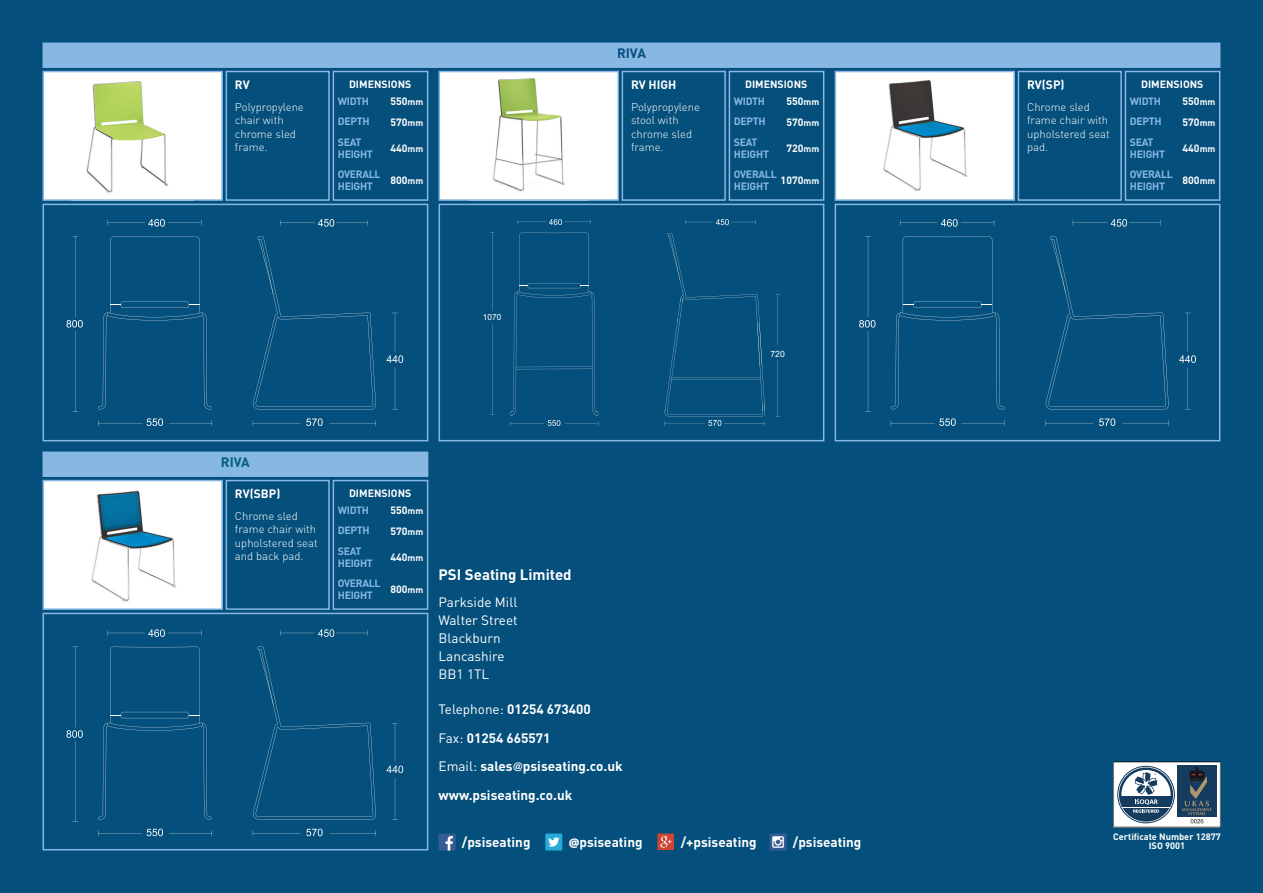
<style>
.page{position:relative;width:1263px;height:893px;background:#044f7b}
.page>*{position:absolute;margin:0;border:0;box-sizing:border-box;transform-origin:0 0}
.t1{font:700 15px "DIN";color:#fff}
.t2{font:700 13.5px/28.5px "DIN";color:#fff}
.t3{font:13.5px/18px "DIN";color:#fff}
.t4{font:700 13.5px "DIN";color:#044f7b}
.t5{font:700 13.5px "DIN";color:#005d7d}
.t6{font:700 12px "DIN";color:#fff}
.t7{font:300 11.25px/13.5px "DIN";color:#fff}
.t8{font:700 10.5px/20.5px "DIN";letter-spacing:-.03em;color:#86b8e3;text-align:justify}
.t9{font:700 10.5px/20.5px "DIN";color:#fff}
.t10{font:700 9.3px/9.3px "DIN";color:#fff;text-align:center}
.t11{font:8.7px "Arial";color:#fff}
.t12{font:8.4px "Arial";color:#fff}
.s1{font-size:9px}
.s2{font-weight:400}
.s3{font-family:"Helvetica";font-size:11.25px}
.s4{font-family:"Open Sans";font-weight:800;font-size:12px}
</style>
<div class="page">
<div style="left:43px;top:72px;width:179px;height:128px;background:#fff"></div>
<img style="left:86px;top:81px;width:82px;height:112px">
<div style="left:43px;top:71px;width:180px;height:130px;border:2px solid #86b8e3"></div>
<div style="left:43px;top:480px;width:180px;height:130px;background:#fff;border:2px solid #86b8e3"></div>
<img style="left:91px;top:490px;width:85px;height:112px">
<div style="left:439px;top:72px;width:179px;height:128px;background:#fff"></div>
<img style="left:493px;top:78px;width:72px;height:114px">
<div style="left:439px;top:71px;width:180px;height:130px;border:2px solid #86b8e3"></div>
<div style="left:835px;top:71px;width:180px;height:130px;background:#fff;border:2px solid #86b8e3"></div>
<img style="left:883px;top:79px;width:85px;height:112px">
<div style="left:226px;top:71px;width:104px;height:130px;border:2px solid #86b8e3"></div>
<div style="left:226px;top:480px;width:104px;height:130px;border:2px solid #86b8e3"></div>
<div style="left:622px;top:71px;width:104px;height:130px;border:2px solid #86b8e3"></div>
<div style="left:1018px;top:71px;width:104px;height:130px;border:2px solid #86b8e3"></div>
<div style="left:43px;top:43px;width:1177px;height:25px;background:#86b8e3"></div>
<div style="left:43px;top:452px;width:385px;height:25px;background:#86b8e3"></div>
<div style="left:43px;top:204px;width:385px;height:237px;border:2px solid #86b8e3"></div>
<div style="left:43px;top:613px;width:385px;height:237px;border:2px solid #86b8e3"></div>
<div style="left:439px;top:204px;width:385px;height:237px;border:2px solid #86b8e3"></div>
<div style="left:835px;top:204px;width:385px;height:237px;border:2px solid #86b8e3"></div>
<div style="left:333px;top:71px;width:95px;height:130px;border:2px solid #86b8e3"></div>
<div style="left:333px;top:480px;width:95px;height:130px;border:2px solid #86b8e3"></div>
<div style="left:729px;top:71px;width:95px;height:130px;border:2px solid #86b8e3"></div>
<div style="left:1125px;top:71px;width:95px;height:130px;border:2px solid #86b8e3"></div>
<div style="left:439px;top:833px;width:17px;height:17px;background:#355c94"></div>
<svg style="left:445px;top:836px;width:8px;height:14px"></svg>
<div style="left:545px;top:833px;width:17px;height:17px;background:#29abda"></div>
<svg style="left:548px;top:837px;width:11px;height:10px"></svg>
<svg style="left:657px;top:833px;width:17px;height:17px"></svg>
<div style="left:769px;top:833px;width:17px;height:17px;background:#355c94"></div>
<svg style="left:772px;top:836px;width:12px;height:12px"></svg>
<div style="left:98px;top:236px;width:114px;height:173px;background:#044f7b"></div>
<svg style="left:169px;top:420px;width:43px;height:6px"></svg>
<svg style="left:66px;top:236px;width:17px;height:176px;background:#0b547f"></svg>
<svg style="left:98px;top:418px;width:65px;height:8px"></svg>
<svg style="left:108px;top:219px;width:94px;height:8px"></svg>
<div style="left:98px;top:647px;width:114px;height:173px;background:#044f7b"></div>
<svg style="left:169px;top:830px;width:43px;height:6px"></svg>
<svg style="left:66px;top:647px;width:17px;height:175px;background:#0b547f"></svg>
<svg style="left:98px;top:829px;width:65px;height:7px"></svg>
<svg style="left:108px;top:629px;width:94px;height:8px"></svg>
<div style="left:891px;top:236px;width:113px;height:173px;background:#044f7b"></div>
<svg style="left:962px;top:420px;width:43px;height:6px"></svg>
<svg style="left:859px;top:236px;width:16px;height:176px;background:#0c547f"></svg>
<svg style="left:891px;top:418px;width:65px;height:8px"></svg>
<svg style="left:900px;top:219px;width:95px;height:8px"></svg>
<div style="left:253px;top:236px;width:123px;height:173px;background:#044f7b"></div>
<svg style="left:330px;top:420px;width:47px;height:6px"></svg>
<svg style="left:253px;top:418px;width:70px;height:8px"></svg>
<svg style="left:280px;top:219px;width:88px;height:8px"></svg>
<svg style="left:387px;top:313px;width:16px;height:97px;background:#0e5680"></svg>
<div style="left:253px;top:647px;width:123px;height:173px;background:#044f7b"></div>
<svg style="left:330px;top:830px;width:47px;height:6px"></svg>
<svg style="left:253px;top:829px;width:70px;height:7px"></svg>
<svg style="left:280px;top:629px;width:88px;height:8px"></svg>
<svg style="left:387px;top:723px;width:16px;height:97px;background:#0e5680"></svg>
<div style="left:1045px;top:236px;width:124px;height:173px;background:#044f7b"></div>
<svg style="left:1045px;top:420px;width:48px;height:6px"></svg>
<svg style="left:1122px;top:420px;width:47px;height:6px"></svg>
<svg style="left:1099px;top:418px;width:16px;height:8px"></svg>
<svg style="left:1073px;top:219px;width:88px;height:8px"></svg>
<svg style="left:1179px;top:313px;width:17px;height:97px;background:#0e5680"></svg>
<svg style="left:490px;top:233px;width:4px;height:78px"></svg>
<svg style="left:490px;top:325px;width:4px;height:90px"></svg>
<svg style="left:510px;top:233px;width:89px;height:193px;background:#08517d"></svg>
<svg style="left:517px;top:219px;width:74px;height:6px"></svg>
<svg style="left:685px;top:219px;width:71px;height:6px"></svg>
<svg style="left:775px;top:294px;width:5px;height:51px"></svg>
<svg style="left:775px;top:360px;width:5px;height:57px"></svg>
<svg style="left:664px;top:233px;width:101px;height:193px;background:#08517d"></svg>
<svg style="left:1113px;top:762px;width:107px;height:65px"></svg>
<p class="t6" style="left:235px;top:77px;width:16px">RV</p>
<p class="t7" style="left:235px;top:100px;width:70px">Polypropylene chair with chrome sled frame.</p>
<p class="t9" style="left:349px;top:74px;width:64px">DIMENSIONS</p>
<p class="t8" style="left:338px;top:90px;width:33px">WIDTH DEPTH SEAT</p>
<p class="t8" style="left:338px;top:143px;width:44px">HEIGHT<br>OVERALL</p>
<p class="t8" style="left:338px;top:176px;width:37px">HEIGHT</p>
<p class="t9" style="left:390px;top:91px;width:34px">550<span class="s1">mm<br></span>570<span class="s1">mm</span></p>
<p class="t9" style="left:390px;top:138px;width:34px">440<span class="s1">mm</span></p>
<p class="t9" style="left:390px;top:169px;width:34px">800<span class="s1">mm</span></p>
<p class="t4" style="left:617px;top:44px;width:30px">RIVA</p>
<p class="t6" style="left:631px;top:77px;width:47px">RV HIGH</p>
<p class="t7" style="left:631px;top:100px;width:70px">Polypropylene stool with chrome sled frame.</p>
<p class="t6" style="left:1027px;top:77px;width:39px">RV(SP)</p>
<p class="t7" style="left:1027px;top:100px;width:84px">Chrome sled frame chair with upholstered seat pad.</p>
<p class="t9" style="left:745px;top:74px;width:64px">DIMENSIONS</p>
<p class="t9" style="left:1141px;top:74px;width:64px">DIMENSIONS</p>
<p class="t8" style="left:734px;top:90px;width:33px">WIDTH DEPTH SEAT</p>
<p class="t8" style="left:734px;top:143px;width:44px">HEIGHT<br>OVERALL</p>
<p class="t8" style="left:734px;top:176px;width:37px">HEIGHT</p>
<p class="t8" style="left:1130px;top:90px;width:33px">WIDTH DEPTH SEAT</p>
<p class="t8" style="left:1130px;top:143px;width:44px">HEIGHT<br>OVERALL</p>
<p class="t8" style="left:1130px;top:176px;width:37px">HEIGHT</p>
<p class="t9" style="left:1182px;top:90px;width:34px">550<span class="s1">mm<br></span>570<span class="s1">mm</span></p>
<p class="t9" style="left:1182px;top:138px;width:34px">440<span class="s1">mm</span></p>
<p class="t9" style="left:1182px;top:169px;width:34px">800<span class="s1">mm</span></p>
<p class="t9" style="left:786px;top:90px;width:34px">550<span class="s1">mm<br></span>570<span class="s1">mm</span></p>
<p class="t9" style="left:786px;top:138px;width:34px">720<span class="s1">mm</span></p>
<p class="t9" style="left:781px;top:169px;width:40px">1070<span class="s1">mm</span></p>
<p class="t12" style="left:483px;top:311px;width:20px">1070</p>
<p class="t11" style="left:770px;top:347px;width:16px">720</p>
<p class="t5" style="left:221px;top:453px;width:30px">RIVA</p>
<p class="t6" style="left:235px;top:486px;width:47px">RV(SBP)</p>
<p class="t7" style="left:235px;top:509px;width:84px">Chrome sled frame chair with upholstered seat and back pad.</p>
<p class="t9" style="left:349px;top:483px;width:64px">DIMENSIONS</p>
<p class="t8" style="left:338px;top:499px;width:33px">WIDTH DEPTH SEAT</p>
<p class="t8" style="left:338px;top:552px;width:44px">HEIGHT<br>OVERALL</p>
<p class="t8" style="left:338px;top:585px;width:37px">HEIGHT</p>
<p class="t9" style="left:390px;top:500px;width:34px">550<span class="s1">mm<br></span>570<span class="s1">mm</span></p>
<p class="t9" style="left:390px;top:547px;width:34px">440<span class="s1">mm</span></p>
<p class="t9" style="left:390px;top:578px;width:34px">800<span class="s1">mm</span></p>
<h1 class="t1" style="left:439px;top:564px;width:135px">PSI Seating Limited</h1>
<p class="t3" style="left:439px;top:592px;width:81px">Parkside Mill<br>Walter Street<br>Blackburn<br>Lancashire<br>BB1 1TL</p>
<p class="t2" style="left:439px;top:694px;width:186px"><span class="s2">Telephone:</span> 01254 673400<br><span class="s2">Fax:</span> 01254 665571<br><span class="s2">Email:</span> sales<span class="s3">@</span>psiseating.co.uk www.psiseating.co.uk</p>
<p class="t2" style="left:462px;top:827px;width:70px">/psiseating</p>
<p class="t2" style="left:569px;top:827px;width:75px"><span class="s4">@</span>psiseating</p>
<p class="t2" style="left:681px;top:827px;width:77px">/+psiseating</p>
<p class="t2" style="left:793px;top:827px;width:70px">/psiseating</p>
<p class="t10" style="left:1113px;top:831px;width:109px">Certificate Number 12877<br>ISO 9001</p>
</div>
